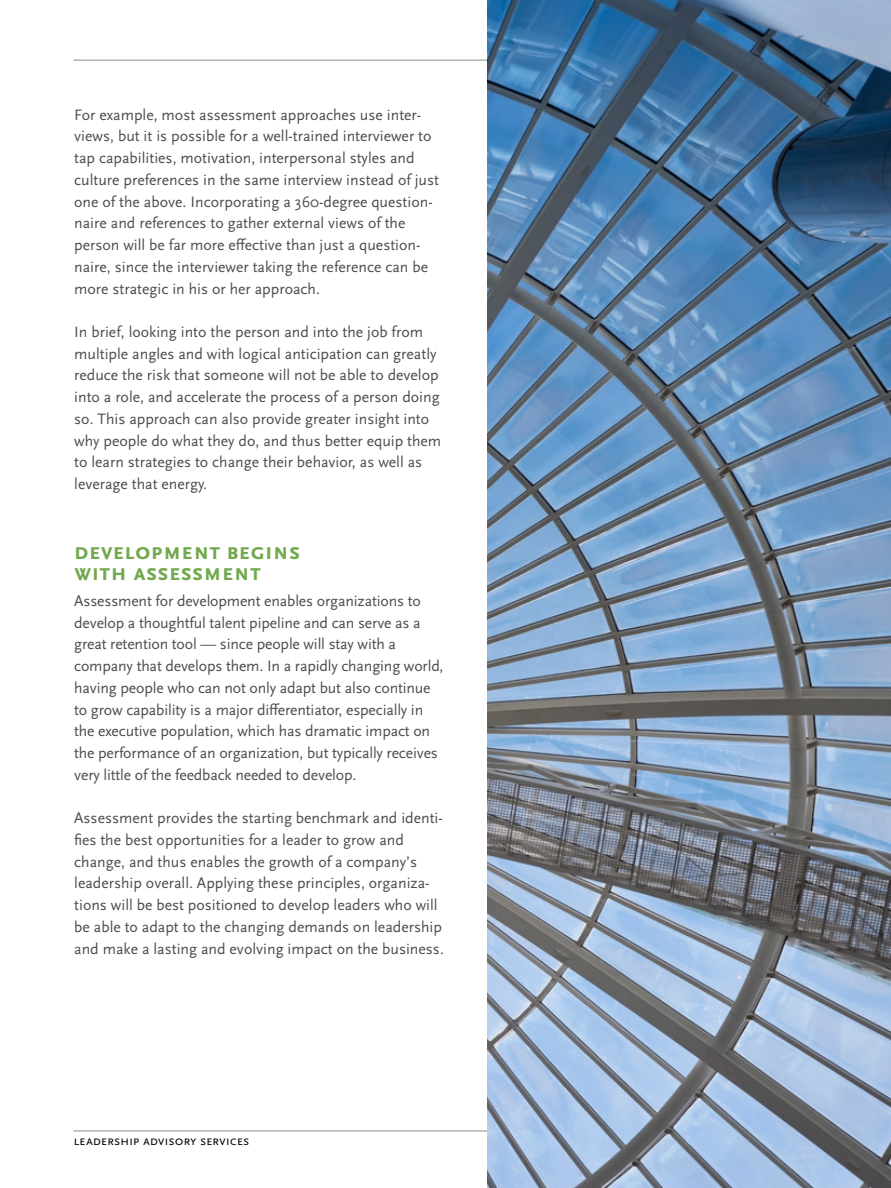
<style>
.page{position:relative;width:891px;height:1188px;background:#fff}
.page>*{position:absolute;margin:0;border:0;box-sizing:border-box;transform-origin:0 0}
.t1{font:700 24px/21px "Scala Sans Pro";letter-spacing:.01em;color:#72a94e}
.t2{font:15.75px/21.8px "Scala Sans Pro";color:#4d4d4f}
.t3{font:13.5px "Scala Sans Pro";letter-spacing:-.01em;color:#000}
</style>
<div class="page">
<hr style="left:74px;top:1131px;width:756px;height:1px;background:#8a8c8e">
<hr style="left:74px;top:60px;width:756px;height:1px;background:#8a8c8e">
<img style="left:487px;top:0;width:404px;height:1188px">
<p class="t2" style="left:74px;top:104px;width:366px">For example, most assessment approaches use inter&shy;views, but it is possible for a well-trained interviewer to tap capabilities, motivation, interpersonal styles and culture preferences in the same interview instead of just one of the above. Incorporating a 360-degree question&shy;naire and references to gather external views of the person will be far more effective than just a question&shy;naire, since the interviewer taking the reference can be more strategic in his or her approach.</p>
<p class="t2" style="left:74px;top:321px;width:369px">In brief, looking into the person and into the job from multiple angles and with logical anticipation can greatly reduce the risk that someone will not be able to develop into a role, and accelerate the process of a person doing so. This approach can also provide greater insight into why people do what they do, and thus better equip them to learn strategies to change their behavior, as well as leverage that energy.</p>
<h1 class="t1" style="left:74px;top:540px;width:228px">Developm ent begins with assessm ent</h1>
<p class="t2" style="left:74px;top:590px;width:371px">Assessment for development enables organizations to develop a thoughtful talent pipeline and can serve as a great retention tool — since people will stay with a company that develops them. In a rapidly changing world, having people who can not only adapt but also continue to grow capability is a major differentiator, especially in the executive population, which has dramatic impact on the performance of an organization, but typically receives very little of the feedback needed to develop.</p>
<p class="t2" style="left:74px;top:807px;width:371px">Assessment provides the starting benchmark and identi&shy;fies the best opportunities for a leader to grow and change, and thus enables the growth of a company’s leadership overall. Applying these principles, organiza&shy;tions will be best positioned to develop leaders who will be able to adapt to the changing demands on leadership and make a lasting and evolving impact on the business.</p>
<p class="t3" style="left:74px;top:1133px;width:178px">leadership advisory services</p>
</div>
